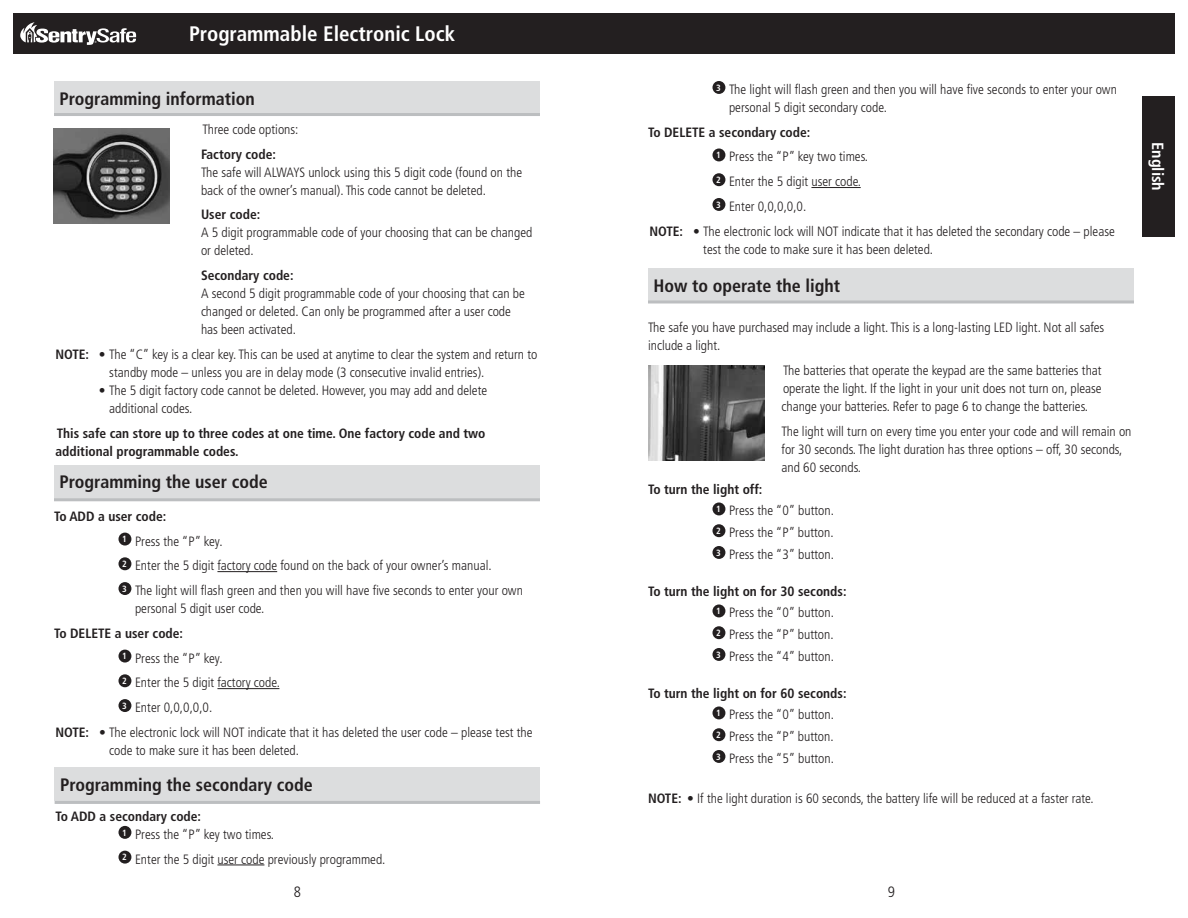
<style>
.page{position:relative;width:1188px;height:918px;background:#fff}
.page>*{position:absolute;margin:0;border:0;box-sizing:border-box;transform-origin:0 0}
.t1{font:700 condensed 21px "Frutiger";color:#fff}
.t2{font:700 condensed 18px "Frutiger";color:#231f20}
.t3{font:700 condensed 16.2px "Frutiger";color:#fff}
.t4{font:300 condensed 15px "Frutiger";color:#231f20}
.t5{font:300 condensed 13.5px/18px "Frutiger";color:#231f20}
.t6{font:700 condensed 13.5px/18px "Frutiger";color:#231f20}
.s1{font-weight:700}
</style>
<div class="page">
<div style="left:594px;top:14px;width:580px;height:40px;background:#231f20"></div>
<div style="left:14px;top:14px;width:580px;height:40px;background:#231f20"></div>
<svg style="left:20px;top:22px;width:116px;height:23px"></svg>
<div style="left:1142px;top:96px;width:32px;height:141px;background:#231f20"></div>
<img style="left:54px;top:128px;width:116px;height:95px">
<div style="left:54px;top:81px;width:486px;height:34px;background:#dcddde"></div>
<hr style="left:54px;top:113px;width:486px;height:3px;background:#bcbec0">
<div style="left:54px;top:465px;width:486px;height:33px;background:#dcddde"></div>
<hr style="left:54px;top:498px;width:486px;height:3px;background:#bcbec0">
<hr style="left:811px;top:187px;width:50px;height:1px;background:#231f20">
<div style="left:712px;top:81px;width:13px;height:13px;background:#231f20;border-radius:50%"></div>
<div style="left:712px;top:149px;width:13px;height:12px;background:#231f20;border-radius:50%"></div>
<div style="left:712px;top:173px;width:13px;height:13px;background:#231f20;border-radius:50%"></div>
<div style="left:712px;top:198px;width:13px;height:13px;background:#231f20;border-radius:50%"></div>
<div style="left:712px;top:503px;width:13px;height:12px;background:#231f20;border-radius:50%"></div>
<div style="left:712px;top:524px;width:13px;height:13px;background:#231f20;border-radius:50%"></div>
<div style="left:712px;top:546px;width:13px;height:13px;background:#231f20;border-radius:50%"></div>
<div style="left:712px;top:605px;width:13px;height:12px;background:#231f20;border-radius:50%"></div>
<div style="left:712px;top:626px;width:13px;height:13px;background:#231f20;border-radius:50%"></div>
<div style="left:712px;top:648px;width:13px;height:13px;background:#231f20;border-radius:50%"></div>
<div style="left:712px;top:707px;width:13px;height:12px;background:#231f20;border-radius:50%"></div>
<div style="left:712px;top:728px;width:13px;height:13px;background:#231f20;border-radius:50%"></div>
<div style="left:712px;top:750px;width:13px;height:13px;background:#231f20;border-radius:50%"></div>
<div style="left:55px;top:767px;width:485px;height:34px;background:#dcddde"></div>
<hr style="left:55px;top:801px;width:485px;height:3px;background:#bcbec0">
<div style="left:648px;top:268px;width:486px;height:34px;background:#dcddde"></div>
<hr style="left:648px;top:301px;width:486px;height:3px;background:#bcbec0">
<img style="left:648px;top:365px;width:116px;height:95px">
<hr style="left:217px;top:571px;width:60px;height:1px;background:#231f20">
<hr style="left:217px;top:688px;width:62px;height:1px;background:#231f20">
<div style="left:118px;top:533px;width:13px;height:13px;background:#231f20;border-radius:50%"></div>
<div style="left:118px;top:557px;width:13px;height:13px;background:#231f20;border-radius:50%"></div>
<div style="left:118px;top:582px;width:13px;height:13px;background:#231f20;border-radius:50%"></div>
<div style="left:118px;top:650px;width:13px;height:13px;background:#231f20;border-radius:50%"></div>
<div style="left:118px;top:674px;width:13px;height:13px;background:#231f20;border-radius:50%"></div>
<div style="left:118px;top:699px;width:13px;height:13px;background:#231f20;border-radius:50%"></div>
<hr style="left:217px;top:865px;width:47px;height:1px;background:#231f20">
<div style="left:118px;top:826px;width:13px;height:13px;background:#231f20;border-radius:50%"></div>
<div style="left:118px;top:851px;width:13px;height:13px;background:#231f20;border-radius:50%"></div>
<h1 class="t1" style="left:189px;top:22px;width:268px">Programmable Electronic Lock</h1>
<h2 class="t2" style="left:59px;top:88px;width:197px">Programming information</h2>
<p class="t5" style="left:202px;top:120px;width:98px">Three code options:</p>
<p class="t6" style="left:201px;top:145px;width:77px">Factory code:</p>
<p class="t5" style="left:201px;top:163px;width:323px">The safe will ALWAYS unlock using this 5 digit code (found on the back of the owner’s manual). This code cannot be deleted.</p>
<p class="t6" style="left:201px;top:206px;width:61px">User code:</p>
<p class="t5" style="left:201px;top:224px;width:333px">A 5 digit programmable code of your choosing that can be changed or deleted.</p>
<p class="t6" style="left:201px;top:266px;width:94px">Secondary code:</p>
<p class="t5" style="left:201px;top:285px;width:325px">A second 5 digit programmable code of your choosing that can be changed or deleted. Can only be programmed after a user code has been activated.</p>
<p class="t5" style="left:55px;top:345px;width:483px;text-align:center"><span class="s1">NOTE: •</span> The “C” key is a clear key. This can be used at anytime to clear the system and return to standby mode – unless you are in delay mode (3 consecutive invalid entries).</p>
<p class="t5" style="left:109px;top:381px;width:379px;text-indent:-10px"><span class="s1">•</span> The 5 digit factory code cannot be deleted. However, you may add and delete additional codes.</p>
<p class="t6" style="left:55px;top:424px;width:431px">This safe can store up to three codes at one time. One factory code and two additional programmable codes.</p>
<h2 class="t2" style="left:59px;top:471px;width:210px">Programming the user code</h2>
<p class="t5" style="left:122px;top:504px;width:402px;line-height:24.8px;text-indent:-68px"><span class="s1">To ADD a user code:<br></span><sup>1</sup> Press the “P” key.<br><sup>2</sup> Enter the 5 digit factory code found on the back of your owner’s manual.<br><sup>3</sup> The light will flash green and then you will have five seconds to enter your own</p>
<p class="t5" style="left:135px;top:600px;width:131px">personal 5 digit user code.</p>
<p class="t6" style="left:54px;top:624px;width:131px">To DELETE a user code:</p>
<p class="t5" style="left:122px;top:649px;width:102px"><sup>1</sup> Press the “P” key.</p>
<p class="t5" style="left:122px;top:674px;width:159px"><sup>2</sup> Enter the 5 digit factory code.</p>
<p class="t5" style="left:122px;top:699px;width:92px"><sup>3</sup> Enter 0,0,0,0,0.</p>
<p class="t5" style="left:56px;top:723px;width:479px"><span class="s1">NOTE: •</span> The electronic lock will NOT indicate that it has deleted the user code – please test the</p>
<p class="t5" style="left:109px;top:741px;width:191px">code to make sure it has been deleted.</p>
<h2 class="t2" style="left:60px;top:774px;width:254px">Programming the secondary code</h2>
<p class="t5" style="left:122px;top:807px;width:154px;text-indent:-67px"><span class="s1">To ADD a secondary code:<br></span><sup>1</sup> Press the “P” key two times.</p>
<p class="t5" style="left:122px;top:850px;width:265px"><sup>2</sup> Enter the 5 digit user code previously programmed.</p>
<p class="t5" style="left:729px;top:80px;width:389px;text-indent:-13px"><sup>3</sup> The light will flash green and then you will have five seconds to enter your own personal 5 digit secondary code.</p>
<p class="t6" style="left:648px;top:123px;width:164px">To DELETE a secondary code:</p>
<p class="t5" style="left:716px;top:148px;width:154px"><sup>1</sup> Press the “P” key two times.</p>
<p class="t5" style="left:716px;top:173px;width:147px"><sup>2</sup> Enter the 5 digit user code.</p>
<p class="t5" style="left:716px;top:197px;width:92px"><sup>3</sup> Enter 0,0,0,0,0.</p>
<p class="t5" style="left:650px;top:222px;width:467px"><span class="s1">NOTE: •</span> The electronic lock will NOT indicate that it has deleted the secondary code – please</p>
<p class="t5" style="left:703px;top:240px;width:231px">test the code to make sure it has been deleted.</p>
<h2 class="t2" style="left:653px;top:275px;width:188px">How to operate the light</h2>
<p class="t5" style="left:648px;top:319px;width:458px">The safe you have purchased may include a light. This is a long-lasting LED light. Not all safes include a light.</p>
<p class="t5" style="left:782px;top:362px;width:322px;text-align:justify">The batteries that operate the keypad are the same batteries that operate the light. If the light in your unit does not turn on, please change your batteries. Refer to page 6 to change the batteries.</p>
<p class="t5" style="left:782px;top:422px;width:352px">The light will turn on every time you enter your code and will remain on for 30 seconds. The light duration has three options – off, 30 seconds, and 60 seconds.</p>
<p class="t5" style="left:716px;top:478px;width:119px;line-height:21.8px;text-indent:-68px"><span class="s1">To turn the light off:<br></span><sup>1</sup> Press the “0” button.<br><sup>2</sup> Press the “P” button.<br><sup>3</sup> Press the “3” button.</p>
<p class="t5" style="left:716px;top:580px;width:132px;line-height:21.8px;text-indent:-68px"><span class="s1">To turn the light on for 30 seconds:<br></span><sup>1</sup> Press the “0” button.<br><sup>2</sup> Press the “P” button.<br><sup>3</sup> Press the “4” button.</p>
<p class="t5" style="left:716px;top:682px;width:132px;line-height:21.8px;text-indent:-68px"><span class="s1">To turn the light on for 60 seconds:<br></span><sup>1</sup> Press the “0” button.<br><sup>2</sup> Press the “P” button.<br><sup>3</sup> Press the “5” button.</p>
<p class="t5" style="left:648px;top:789px;width:447px"><span class="s1">NOTE: •</span> If the light duration is 60 seconds, the battery life will be reduced at a faster rate.</p>
<p class="t4" style="left:294px;top:883px;width:9px">8</p>
<p class="t4" style="left:888px;top:883px;width:9px">9</p>
<p class="t3" style="left:1167px;top:142px;width:50px;rotate:90deg">English</p>
</div>
